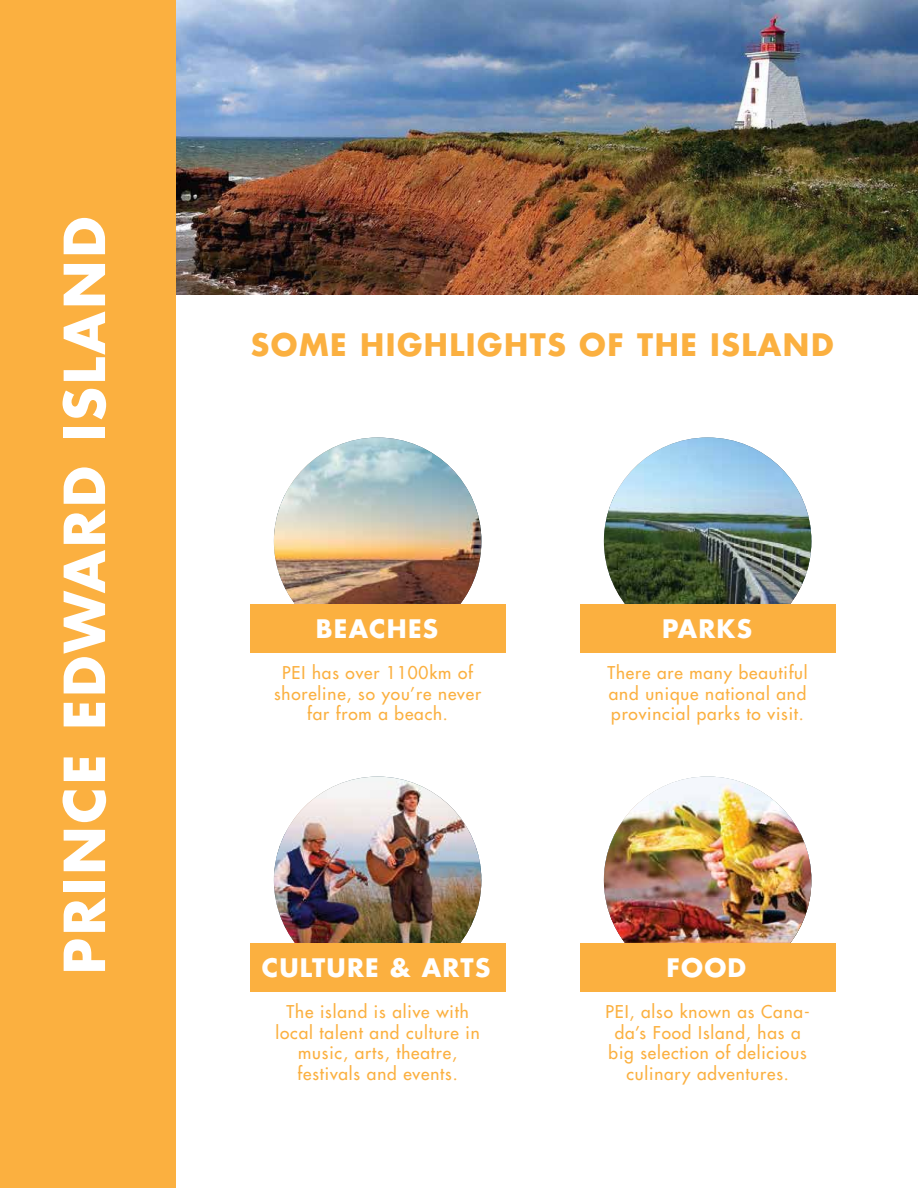
<style>
.page{position:relative;width:918px;height:1188px;background:#fff}
.page>*{position:absolute;margin:0;border:0;box-sizing:border-box;transform-origin:0 0}
.t1{font:700 54.9px "Futura Std";letter-spacing:.05em;color:#fff}
.t2{font:700 30.15px "Futura Std";letter-spacing:.05em;color:#fbb040}
.t3{font:700 24.75px "Futura Std";letter-spacing:.05em;color:#fff}
.t4{font:500 17.25px/20.7px "Futura Std";letter-spacing:.05em;color:#fbb040;text-align:center}
</style>
<div class="page">
<img style="left:175px;top:0;width:743px;height:294px">
<div style="left:0;top:0;width:175px;height:1187px;background:#fbb040"></div>
<img style="left:274px;top:777px;width:207px;height:207px;border-radius:104px">
<div style="left:250px;top:943px;width:255px;height:49px;background:#fbb040"></div>
<img style="left:604px;top:777px;width:207px;height:166px">
<div style="left:580px;top:943px;width:255px;height:49px;background:#fbb040"></div>
<img style="left:604px;top:438px;width:207px;height:207px;border-radius:104px">
<div style="left:580px;top:604px;width:255px;height:48px;background:#fbb040"></div>
<img style="left:274px;top:438px;width:207px;height:166px">
<div style="left:250px;top:604px;width:255px;height:48px;background:#fbb040"></div>
<h1 class="t1" style="left:48px;top:974px;width:760px;rotate:-90deg">PRINCE EDWARD ISLAND</h1>
<h2 class="t2" style="left:251px;top:324px;width:584px">SOME HIGHLIGHTS OF THE ISLAND</h2>
<h3 class="t3" style="left:316px;top:612px;width:124px">BEACHES</h3>
<p class="t4" style="left:274px;top:663px;width:209px">PEI has over 1100km of shoreline, so you’re never far from a beach.</p>
<h3 class="t3" style="left:262px;top:951px;width:230px">CULTURE &amp; ARTS</h3>
<p class="t4" style="left:276px;top:1002px;width:206px">The island is alive with local talent and culture in music, arts, theatre, festivals and events.</p>
<h3 class="t3" style="left:662px;top:612px;width:91px">PARKS</h3>
<p class="t4" style="left:607px;top:663px;width:202px;text-align:justify">There are many beautiful and unique national and provincial parks to visit.</p>
<h3 class="t3" style="left:666px;top:951px;width:81px">FOOD</h3>
<p class="t4" style="left:606px;top:1002px;width:206px">PEI, also known as Cana&shy;da’s Food Island, has a big selection of delicious culinary adventures.</p>
</div>
